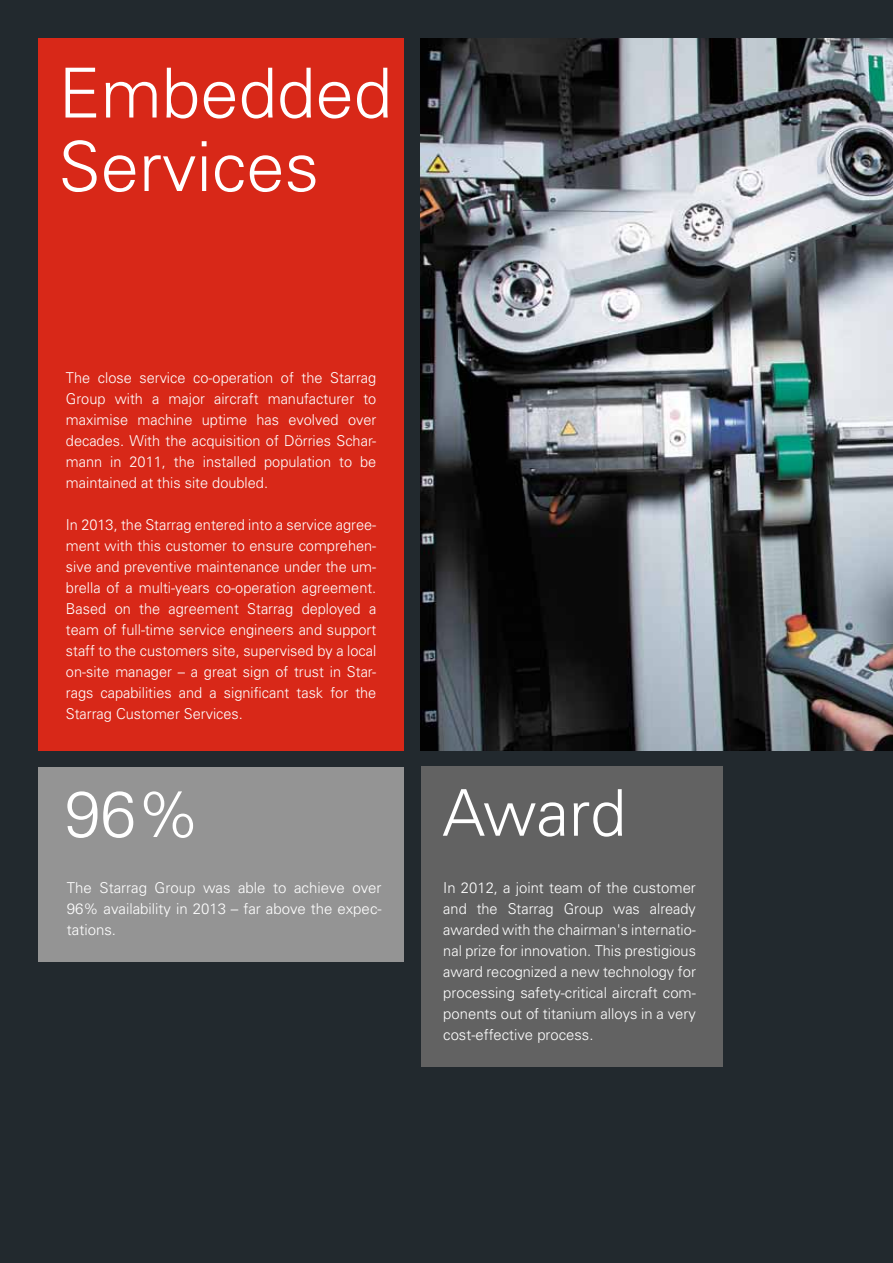
<style>
.page{position:relative;width:893px;height:1263px;background:#22292e}
.page>*{position:absolute;margin:0;border:0;box-sizing:border-box;transform-origin:0 0}
.t1{font:300 69px/73.5px "Univers";color:#fff}
.t2{font:300 64.5px "Univers";color:#fff}
.t3{font:300 15px/21px "Univers";color:#fff;text-align:justify}
</style>
<div class="page">
<div style="left:38px;top:38px;width:366px;height:712px;background:#d82818"></div>
<div style="left:421px;top:766px;width:302px;height:301px;background:#626262"></div>
<div style="left:38px;top:767px;width:366px;height:195px;background:#949494"></div>
<img style="left:421px;top:38px;width:472px;height:712px">
<h1 class="t1" style="left:58px;top:56px;width:335px">Embedded<br>Services</h1>
<p class="t3" style="left:66px;top:367px;width:312px">The close service co-operation of the Starrag Group with a major aircraft manufacturer to maximise machine uptime has evolved over decades. With the acquisition of Dörries Schar&shy;mann in 2011, the installed population to be maintained at this site doubled.</p>
<p class="t3" style="left:66px;top:514px;width:312px">In 2013, the Starrag entered into a service agree&shy;ment with this customer to ensure comprehen&shy;sive and preventive maintenance under the um&shy;brella of a multi-years co-operation agreement.<br>Based on the agreement Starrag deployed a team of full-time service engineers and support staff to the customers site, supervised by a local on-site manager – a great sign of trust in Star&shy;rags capabilities and a significant task for the Starrag Customer Services.</p>
<h2 class="t2" style="left:64px;top:775px;width:138px">96%</h2>
<p class="t3" style="left:67px;top:877px;width:316px">The Starrag Group was able to achieve over 96% availability in 2013 – far above the expec&shy;tations.</p>
<h2 class="t2" style="left:442px;top:774px;width:185px">Award</h2>
<p class="t3" style="left:443px;top:877px;width:254px">In 2012, a joint team of the customer and the Starrag Group was already awarded with the chairman's internatio&shy;nal prize for innovation. This prestigious award recognized a new technology for processing safety-critical aircraft com&shy;ponents out of titanium alloys in a very cost-effective process.</p>
</div>
